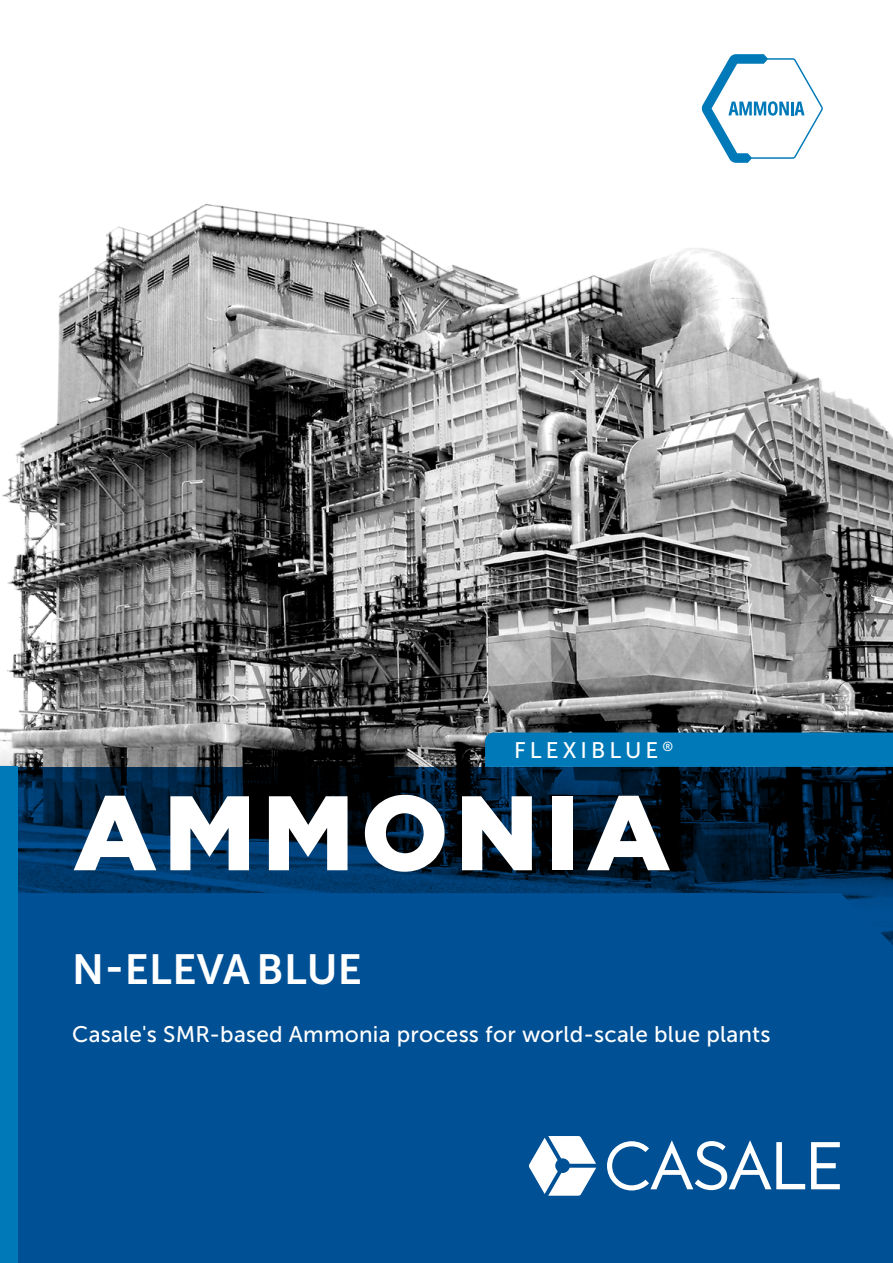
<style>
.page{position:relative;width:893px;height:1263px;background:#fff}
.page>*{position:absolute;margin:0;border:0;box-sizing:border-box;transform-origin:0 0}
.t1{font:900 105.75px "Gotham";letter-spacing:.065em;color:#fff}
.t2{font:42px "Museo Sans 700";letter-spacing:.01em;color:#fff}
.t3{font:22.5px "Museo Sans 500";letter-spacing:.01em;color:#fff}
.t4{font:22.5px "Museo Sans 500";letter-spacing:.18em;color:#fff}
</style>
<div class="page">
<img style="left:0;top:203px;width:893px;height:564px">
<svg style="left:17px;top:767px;width:876px;height:496px;background:#00427c"></svg>
<div style="left:0;top:767px;width:17px;height:496px;background:#0079b8"></div>
<svg style="left:811px;top:1142px;width:29px;height:47px"></svg>
<svg style="left:607px;top:1140px;width:198px;height:50px"></svg>
<svg style="left:529px;top:1136px;width:67px;height:60px"></svg>
<svg style="left:701px;top:54px;width:122px;height:109px"></svg>
<div style="left:485px;top:732px;width:408px;height:35px;background:#0079b8"></div>
<p class="t4" style="left:514px;top:738px;width:161px">FLEXIBLUE <sup>®</sup></p>
<h1 class="t1" style="left:73px;top:772px;width:599px">AMMONIA</h1>
<h2 class="t2" style="left:72px;top:946px;width:291px">N-ELEVABLUE</h2>
<p class="t3" style="left:72px;top:1021px;width:700px">Casale's SMR-based Ammonia process for world-scale blue plants</p>
</div>
